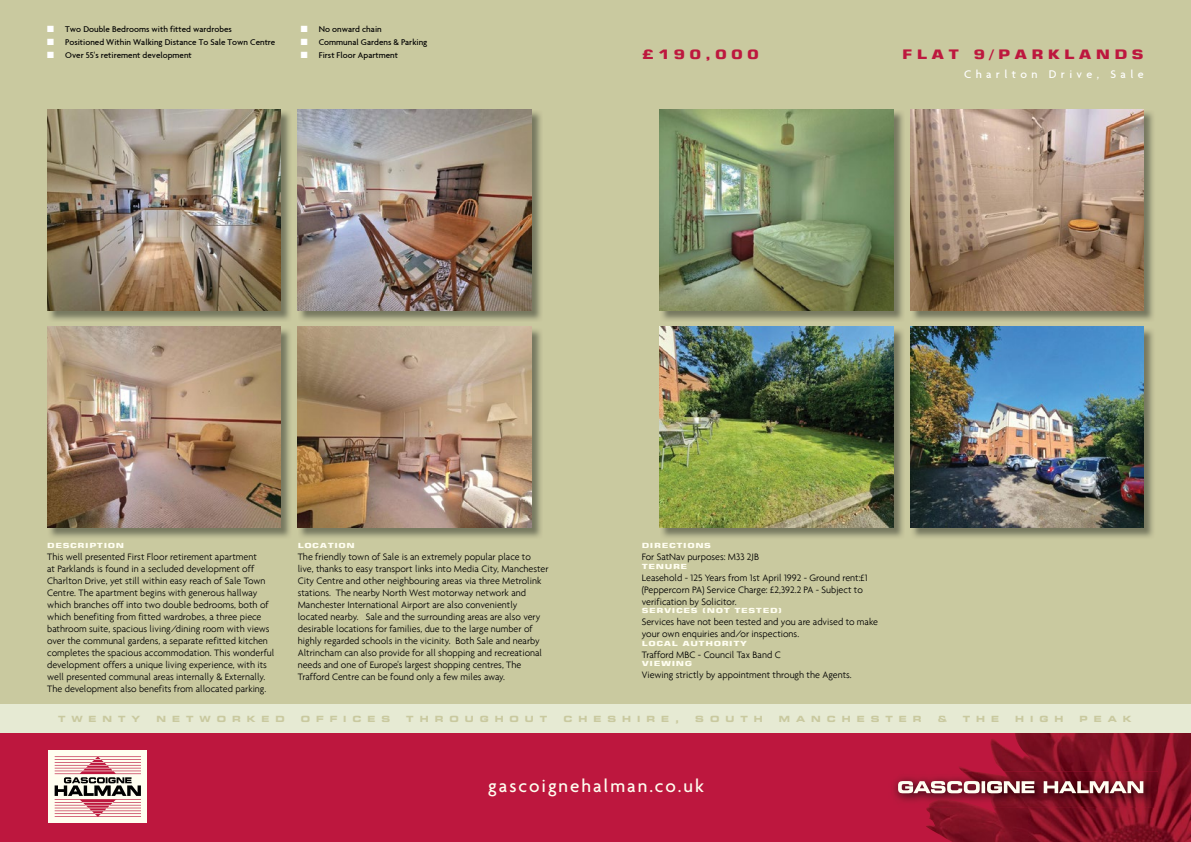
<style>
.page{position:relative;width:1191px;height:842px;background:#fff}
.page>*{position:absolute;margin:0;border:0;box-sizing:border-box;transform-origin:0 0}
.t1{font:500 19px "Agenda";letter-spacing:.1em;color:#fffef0}
.t2{font:700 13px "Square 721 BT";letter-spacing:.255em;color:#bd173e;scale:1.3 1}
.t3{font:500 12px "Agenda";letter-spacing:.36em;color:#fff}
.t4{font:300 10px/12px "Agenda";color:#000}
.t5{font:500 9px "Agenda";color:#000}
.t6{font:700 expanded 8.5px "Square 721 BT";letter-spacing:.705em;color:#c9c99f}
.t7{font:700 7px "Square 721 BT";letter-spacing:.06em;color:#fffef0;scale:1.4 1}
.s1{color:#fff}
</style>
<div class="page">
<div style="left:0;top:723px;width:1191px;height:119px;background:#bd173e"></div>
<img style="left:926px;top:733px;width:254px;height:93px">
<img style="left:894px;top:777px;width:32px;height:25px">
<img style="left:926px;top:771px;width:232px;height:37px">
<svg style="left:898px;top:781px;width:81px;height:12px"></svg>
<svg style="left:981px;top:781px;width:4px;height:12px"></svg>
<svg style="left:987px;top:781px;width:47px;height:12px"></svg>
<svg style="left:1043px;top:781px;width:100px;height:12px"></svg>
<div style="left:0;top:0;width:1191px;height:706px;background:#c9c99f"></div>
<div style="left:0;top:705px;width:1191px;height:28px;background:#e6ead3"></div>
<div style="left:49px;top:750px;width:98px;height:73px;background:#fffef0"></div>
<svg style="left:55px;top:756px;width:86px;height:61px"></svg>
<img style="left:49px;top:111px;width:241px;height:210px">
<img style="left:47px;top:110px;width:234px;height:201px">
<img style="left:299px;top:110px;width:242px;height:211px">
<img style="left:298px;top:110px;width:233px;height:201px">
<img style="left:49px;top:329px;width:241px;height:209px">
<img style="left:47px;top:327px;width:234px;height:201px">
<img style="left:299px;top:328px;width:242px;height:210px">
<img style="left:298px;top:327px;width:233px;height:201px">
<img style="left:912px;top:110px;width:241px;height:211px">
<img style="left:910px;top:110px;width:233px;height:201px">
<img style="left:661px;top:110px;width:242px;height:211px">
<img style="left:660px;top:110px;width:233px;height:201px">
<img style="left:912px;top:328px;width:241px;height:210px">
<img style="left:910px;top:327px;width:233px;height:201px">
<img style="left:661px;top:328px;width:242px;height:210px">
<img style="left:660px;top:327px;width:233px;height:201px">
<p class="t5" style="left:47px;top:24px;width:186px"><span class="s1">■</span> Two Double Bedrooms with fitted wardrobes</p>
<p class="t5" style="left:47px;top:37px;width:230px"><span class="s1">■</span> Positioned Within Walking Distance To Sale Town Centre</p>
<p class="t5" style="left:47px;top:50px;width:146px"><span class="s1">■</span> Over 55's retirement development</p>
<p class="t5" style="left:301px;top:24px;width:82px"><span class="s1">■</span> No onward chain</p>
<p class="t5" style="left:301px;top:37px;width:128px"><span class="s1">■</span> Communal Gardens &amp; Parking</p>
<p class="t5" style="left:301px;top:50px;width:99px"><span class="s1">■</span> First Floor Apartment</p>
<h2 class="t2" style="left:642px;top:47px;width:91px">£190,000</h2>
<h2 class="t2" style="left:902px;top:47px;width:187px">FLAT 9/PARKLANDS</h2>
<p class="t3" style="left:964px;top:67px;width:181px">Charlton Drive, Sale</p>
<p class="t7" style="left:47px;top:542px;width:56px">DESCRIPTION</p>
<p class="t4" style="left:47px;top:551px;width:229px">This well presented First Floor retirement apartment<br>at Parklands is found in a secluded development off Charlton Drive, yet still within easy reach of Sale Town Centre. The apartment begins with generous hallway which branches off into two double bedrooms, both of which benefiting from fitted wardrobes, a three piece bathroom suite, spacious living/dining room with views over the communal gardens, a separate refitted kitchen completes the spacious accommodation. This wonderful development offers a unique living experience, with its well presented communal areas internally &amp; Externally.<br>The development also benefits from allocated parking.</p>
<p class="t7" style="left:298px;top:542px;width:42px">LOCATION</p>
<p class="t4" style="left:298px;top:551px;width:252px">The friendly town of Sale is an extremely popular place to live, thanks to easy transport links into Media City, Manchester City Centre and other neighbouring areas via three Metrolink stations. The nearby North West motorway network and Manchester International Airport are also conveniently located nearby. Sale and the surrounding areas are also very desirable locations for families, due to the large number of highly regarded schools in the vicinity. Both Sale and nearby Altrincham can also provide for all shopping and recreational needs and one of Europe's largest shopping centres, The Trafford Centre can be found only a few miles away.</p>
<p class="t7" style="left:642px;top:542px;width:51px">DIRECTIONS</p>
<p class="t4" style="left:642px;top:551px;width:119px">For SatNav purposes: M33 2JB</p>
<p class="t7" style="left:642px;top:562px;width:34px">TENURE</p>
<p class="t4" style="left:642px;top:571px;width:227px">Leasehold - 125 Years from 1st April 1992 - Ground rent:£1 (Peppercorn PA) Service Charge: £2,392.2 PA - Subject to verification by Solicitor.</p>
<p class="t7" style="left:642px;top:606px;width:102px">SERVICES (NOT TESTED)</p>
<p class="t4" style="left:642px;top:616px;width:238px">Services have not been tested and you are advised to make your own enquiries and/or inspections.</p>
<p class="t7" style="left:642px;top:639px;width:77px">LOCAL AUTHORITY</p>
<p class="t4" style="left:642px;top:648px;width:140px">Trafford MBC - Council Tax Band C</p>
<p class="t7" style="left:642px;top:659px;width:37px">VIEWING</p>
<p class="t4" style="left:642px;top:669px;width:211px">Viewing strictly by appointment through the Agents.</p>
<p class="t6" style="left:58px;top:714px;width:84px">TWENTY</p>
<p class="t6" style="left:156px;top:714px;width:130px">NETWORKED</p>
<p class="t6" style="left:301px;top:714px;width:91px">OFFICES</p>
<p class="t6" style="left:406px;top:714px;width:143px">THROUGHOUT</p>
<p class="t6" style="left:563px;top:714px;width:117px">CHESHIRE,</p>
<p class="t6" style="left:695px;top:714px;width:69px">SOUTH</p>
<p class="t6" style="left:779px;top:714px;width:144px">MANCHESTER</p>
<p class="t6" style="left:937px;top:714px;width:10px">&amp;</p>
<p class="t6" style="left:962px;top:714px;width:38px">THE</p>
<p class="t6" style="left:1015px;top:714px;width:50px">HIGH</p>
<p class="t6" style="left:1079px;top:714px;width:54px">PEAK</p>
<h1 class="t1" style="left:488px;top:774px;width:217px">gascoignehalman.co.uk</h1>
</div>
